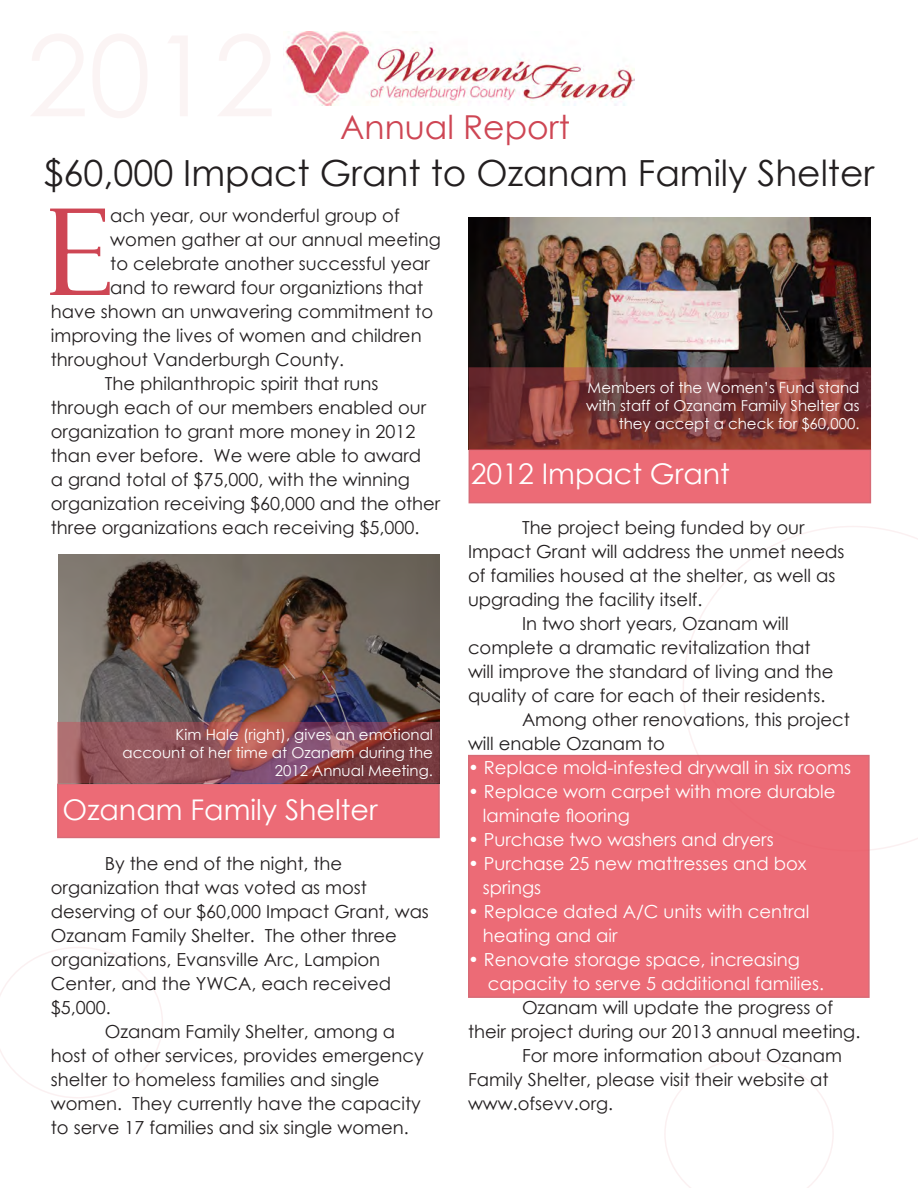
<style>
.page{position:relative;width:918px;height:1188px;background:#fff}
.page>*{position:absolute;margin:0;border:0;box-sizing:border-box;transform-origin:0 0}
.t1{font:118.05px "Felix Titling";color:#ce4654}
.t2{font:36px "Century Gothic";color:#231f20}
.t3{font:33px "Century Gothic";color:#ce4654}
.t4{font:28.5px "Century Gothic";color:#fff}
.t5{font:18px/24px "Century Gothic";color:#231f20}
.t6{font:18px "Century Gothic";color:#fff}
.t7{font:15px/18px "Century Gothic";color:#fff;text-align:right}
</style>
<div class="page">
<svg style="left:683px;top:526px;width:235px;height:324px"></svg>
<svg style="left:0;top:947px;width:163px;height:151px"></svg>
<svg style="left:664px;top:1058px;width:170px;height:130px"></svg>
<img style="left:469px;top:218px;width:402px;height:149px">
<div style="left:469px;top:449px;width:402px;height:54px;background:#ec6b76;border:2px solid #ce4654"></div>
<svg style="left:469px;top:367px;width:402px;height:82px;background:#7e3936"></svg>
<img style="left:285px;top:32px;width:349px;height:74px">
<div style="left:57px;top:783px;width:383px;height:55px;background:#ec6b76;border:2px solid #ce4654"></div>
<img style="left:58px;top:555px;width:382px;height:167px">
<svg style="left:57px;top:722px;width:383px;height:61px;background:#8e4e56"></svg>
<div style="left:468px;top:755px;width:402px;height:243px;background:#ec6b76;border:2px solid #ce4654"></div>
<svg style="left:50px;top:208px;width:60px;height:87px"></svg>
<p class="t3" style="left:340px;top:104px;width:231px">Annual Report</p>
<p class="t2" style="left:44px;top:147px;width:832px">$60,000 Impact Grant to Ozanam Family Shelter</p>
<p class="t1" style="left:46px;top:185px;width:66px">E</p>
<p class="t5" style="left:110px;top:203px;width:291px">ach year, our wonderful group of</p>
<p class="t5" style="left:110px;top:227px;width:332px">women gather at our annual meeting</p>
<p class="t5" style="left:110px;top:251px;width:321px">to celebrate another successful year</p>
<p class="t5" style="left:110px;top:275px;width:315px">and to reward four organiztions that</p>
<p class="t5" style="left:51px;top:299px;width:384px">have shown an unwavering commitment to</p>
<p class="t5" style="left:51px;top:323px;width:372px">improving the lives of women and children</p>
<p class="t5" style="left:51px;top:347px;width:295px">throughout Vanderburgh County.</p>
<p class="t5" style="left:51px;top:371px;width:391px;text-indent:54px">The philanthropic spirit that runs through each of our members enabled our organization to grant more money in 2012 than ever before. We were able to award<br>a grand total of $75,000, with the winning organization receiving $60,000 and the other three organizations each receiving $5,000.</p>
<p class="t7" style="left:123px;top:725px;width:312px">Kim Hale (right), gives an emotional account of her time at Ozanam during the<br>2012 Annual Meeting.</p>
<p class="t4" style="left:63px;top:790px;width:316px">Ozanam Family Shelter</p>
<p class="t5" style="left:51px;top:851px;width:380px;text-indent:54px">By the end of the night, the organization that was voted as most deserving of our $60,000 Impact Grant, was<br>Ozanam Family Shelter. The other three organizations, Evansville Arc, Lampion<br>Center, and the YWCA, each received $5,000.</p>
<p class="t5" style="left:51px;top:1019px;width:375px;text-indent:54px">Ozanam Family Shelter, among a host of other services, provides emergency shelter to homeless families and single women. They currently have the capacity</p>
<p class="t5" style="left:51px;top:1115px;width:359px">to serve 17 families and six single women.</p>
<p class="t7" style="left:586px;top:378px;width:275px">Members of the Women’s Fund stand with staff of Ozanam Family Shelter as they accept a check for $60,000.</p>
<p class="t4" style="left:471px;top:453px;width:261px">2012 Impact Grant</p>
<p class="t5" style="left:468px;top:515px;width:378px;text-indent:54px">The project being funded by our Impact Grant will address the unmet needs of families housed at the shelter, as well as upgrading the facility itself.</p>
<p class="t5" style="left:468px;top:611px;width:367px;text-indent:54px">In two short years, Ozanam will complete a dramatic revitalization that will improve the standard of living and the quality of care for each of their residents.</p>
<p class="t5" style="left:468px;top:707px;width:383px;text-indent:54px">Among other renovations, this project will enable Ozanam to</p>
<p class="t6" style="left:468px;top:755px;width:385px">• Replace mold-infested drywall in six rooms</p>
<p class="t6" style="left:468px;top:779px;width:369px">• Replace worn carpet with more durable</p>
<p class="t6" style="left:483px;top:803px;width:148px">laminate flooring</p>
<p class="t6" style="left:468px;top:827px;width:307px">• Purchase two washers and dryers</p>
<p class="t6" style="left:468px;top:851px;width:340px">• Purchase 25 new mattresses and box</p>
<p class="t6" style="left:483px;top:875px;width:60px">springs</p>
<p class="t6" style="left:468px;top:899px;width:343px">• Replace dated A/C units with central</p>
<p class="t6" style="left:483px;top:923px;width:136px">heating and air</p>
<p class="t6" style="left:468px;top:947px;width:333px">• Renovate storage space, increasing</p>
<p class="t6" style="left:488px;top:971px;width:338px">capacity to serve 5 additional families.</p>
<p class="t5" style="left:468px;top:995px;width:394px;text-indent:54px">Ozanam will update the progress of their project during our 2013 annual meeting.</p>
<p class="t5" style="left:468px;top:1043px;width:375px;text-indent:54px">For more information about Ozanam<br>Family Shelter, please visit their website at</p>
<p class="t5" style="left:468px;top:1091px;width:147px">www.ofsevv.org.</p>
</div>
